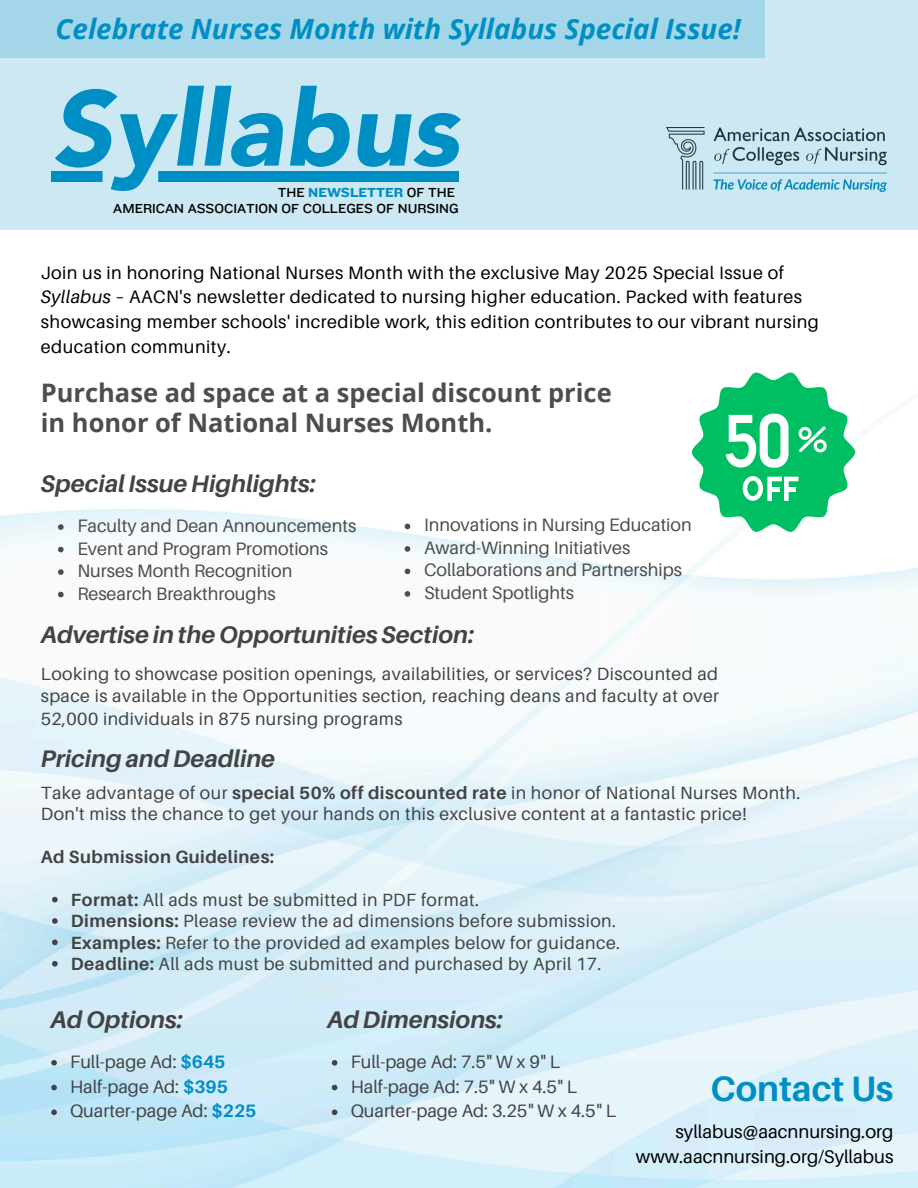
<style>
.page{position:relative;width:918px;height:1188px;background:#fff}
.page>*{position:absolute;margin:0;border:0;box-sizing:border-box;transform-origin:0 0}
.t1{font:italic 900 105.6px "Avenir LT Pro";color:#008fc4}
.t2{font:700 35.4px "Aileron";color:#008fc4}
.t3{font:italic 700 27.9px "Open Sans";color:#008fc4}
.t4{font:700 25.5px/30.3px "Open Sans";color:#4d4d4d}
.t5{font:italic 700 24px "Aileron";color:#434345}
.t6{font:18.45px/24.8px "Aileron";color:#000;text-align:right}
.t7{font:18px/24.8px "Aileron";letter-spacing:.025em;color:#000}
.t8{font:18px "Aileron";color:#4d4d4d}
.t9{font:18px "Aileron";color:#434345}
.t10{font:17.7px/22.4px "Aileron";letter-spacing:.025em;color:#434345;text-align:justify}
.t11{font:700 17.7px "Aileron";letter-spacing:.025em;color:#434345}
.t12{font:13.65px "Knockout 32";color:#000}
.t13{font:13.65px "Knockout 52";color:#008fc4}
.s1{font-family:"Knockout 32";color:#000}
.s2{font-style:italic}
.s3{font-weight:700}
.s4{font-weight:700;color:#008fc4}
</style>
<div class="page">
<div style="left:0;top:0;width:918px;height:230px;background:#cce8f3"></div>
<svg style="left:692px;top:372px;width:163px;height:161px"></svg>
<svg style="left:58px;top:524px;width:6px;height:6px"></svg>
<svg style="left:58px;top:547px;width:6px;height:5px"></svg>
<svg style="left:58px;top:569px;width:6px;height:6px"></svg>
<svg style="left:58px;top:592px;width:6px;height:5px"></svg>
<svg style="left:405px;top:524px;width:5px;height:5px"></svg>
<svg style="left:405px;top:546px;width:5px;height:6px"></svg>
<svg style="left:405px;top:569px;width:5px;height:5px"></svg>
<svg style="left:405px;top:591px;width:5px;height:6px"></svg>
<svg style="left:51px;top:1060px;width:6px;height:6px"></svg>
<svg style="left:51px;top:1085px;width:6px;height:5px"></svg>
<svg style="left:51px;top:1109px;width:6px;height:6px"></svg>
<svg style="left:332px;top:1060px;width:5px;height:6px"></svg>
<svg style="left:332px;top:1085px;width:5px;height:5px"></svg>
<svg style="left:332px;top:1109px;width:5px;height:6px"></svg>
<svg style="left:52px;top:897px;width:6px;height:5px"></svg>
<svg style="left:52px;top:918px;width:6px;height:6px"></svg>
<svg style="left:52px;top:940px;width:6px;height:5px"></svg>
<svg style="left:52px;top:961px;width:6px;height:6px"></svg>
<div style="left:52px;top:171px;width:407px;height:10px;background:#008fc4"></div>
<div style="left:0;top:0;width:765px;height:58px;background:#a3d6e9"></div>
<h3 class="t3" style="left:55px;top:9px;width:687px">Celebrate Nurses Month with Syllabus Special Issue!</h3>
<h4 class="t1" style="left:52px;top:86px;width:409px">Syllabus</h4>
<p class="t13" style="left:278px;top:184px;width:179px"><span class="s1">THE</span> NEWSLETTER <span class="s1">OF THE</span></p>
<p class="t12" style="left:113px;top:200px;width:347px">AMERICAN ASSOCIATION OF COLLEGES OF NURSING</p>
<h4 class="t7" style="left:41px;top:260px;width:780px">Join us in honoring National Nurses Month with the exclusive May 2025 Special Issue of <span class="s2">Syllabus</span> – AACN's newsletter dedicated to nursing higher education. Packed with features showcasing member schools' incredible work, this edition contributes to our vibrant nursing education community.</h4>
<p class="t4" style="left:41px;top:377px;width:572px">Purchase ad space at a special discount price in honor of National Nurses Month.</p>
<h1 class="t5" style="left:41px;top:469px;width:277px">Special Issue Highlights:</h1>
<p class="t8" style="left:77px;top:515px;width:281px">Faculty and Dean Announcements</p>
<p class="t8" style="left:77px;top:537px;width:252px">Event and Program Promotions</p>
<p class="t8" style="left:77px;top:560px;width:217px">Nurses Month Recognition</p>
<p class="t8" style="left:77px;top:582px;width:200px">Research Breakthroughs</p>
<h6 class="t8" style="left:424px;top:514px;width:269px">Innovations in Nursing Education</h6>
<p class="t8" style="left:424px;top:537px;width:208px">Award-Winning Initiatives</p>
<h3 class="t8" style="left:424px;top:559px;width:259px">Collaborations and Partnerships</h3>
<h4 class="t8" style="left:424px;top:582px;width:152px">Student Spotlights</h4>
<h4 class="t5" style="left:41px;top:620px;width:435px">Advertise in the Opportunities Section:</h4>
<h6 class="t10" style="left:41px;top:662px;width:680px">Looking to showcase position openings, availabilities, or services? Discounted ad space is available in the Opportunities section, reaching deans and faculty at over 52,000 individuals in 875 nursing programs</h6>
<h6 class="t5" style="left:41px;top:743px;width:236px">Pricing and Deadline</h6>
<h5 class="t10" style="left:41px;top:782px;width:761px;line-height:21.3px">Take advantage of our <span class="s3">special 50% off discounted rate</span> in honor of National Nurses Month.<br>Don't miss the chance to get your hands on this exclusive content at a fantastic price!</h5>
<p class="t11" style="left:41px;top:846px;width:235px">Ad Submission Guidelines:</p>
<p class="t10" style="left:71px;top:888px;width:410px"><span class="s3">Format:</span> All ads must be submitted in PDF format.</p>
<p class="t10" style="left:71px;top:909px;width:547px"><span class="s3">Dimensions:</span> Please review the ad dimensions before submission.</p>
<p class="t10" style="left:71px;top:931px;width:551px"><span class="s3">Examples:</span> Refer to the provided ad examples below for guidance.</p>
<h4 class="t10" style="left:71px;top:952px;width:532px"><span class="s3">Deadline:</span> All ads must be submitted and purchased by April 17.</h4>
<p class="t5" style="left:50px;top:1005px;width:134px">Ad Options:</p>
<p class="t9" style="left:70px;top:1050px;width:157px">Full-page Ad: <span class="s4">$645</span></p>
<p class="t9" style="left:70px;top:1075px;width:159px">Half-page Ad: <span class="s4">$395</span></p>
<p class="t9" style="left:70px;top:1100px;width:188px">Quarter-page Ad: <span class="s4">$225</span></p>
<p class="t5" style="left:327px;top:1005px;width:177px">Ad Dimensions:</p>
<p class="t9" style="left:351px;top:1050px;width:211px">Full-page Ad: 7.5" W x 9" L</p>
<p class="t9" style="left:351px;top:1075px;width:228px">Half-page Ad: 7.5" W x 4.5" L</p>
<p class="t9" style="left:351px;top:1100px;width:267px">Quarter-page Ad: 3.25" W x 4.5" L</p>
<p class="t2" style="left:710px;top:1066px;width:185px">Contact Us</p>
<p class="t6" style="left:636px;top:1119px;width:259px">syllabus@aacnnursing.org www.aacnnursing.org/Syllabus</p>
</div>
